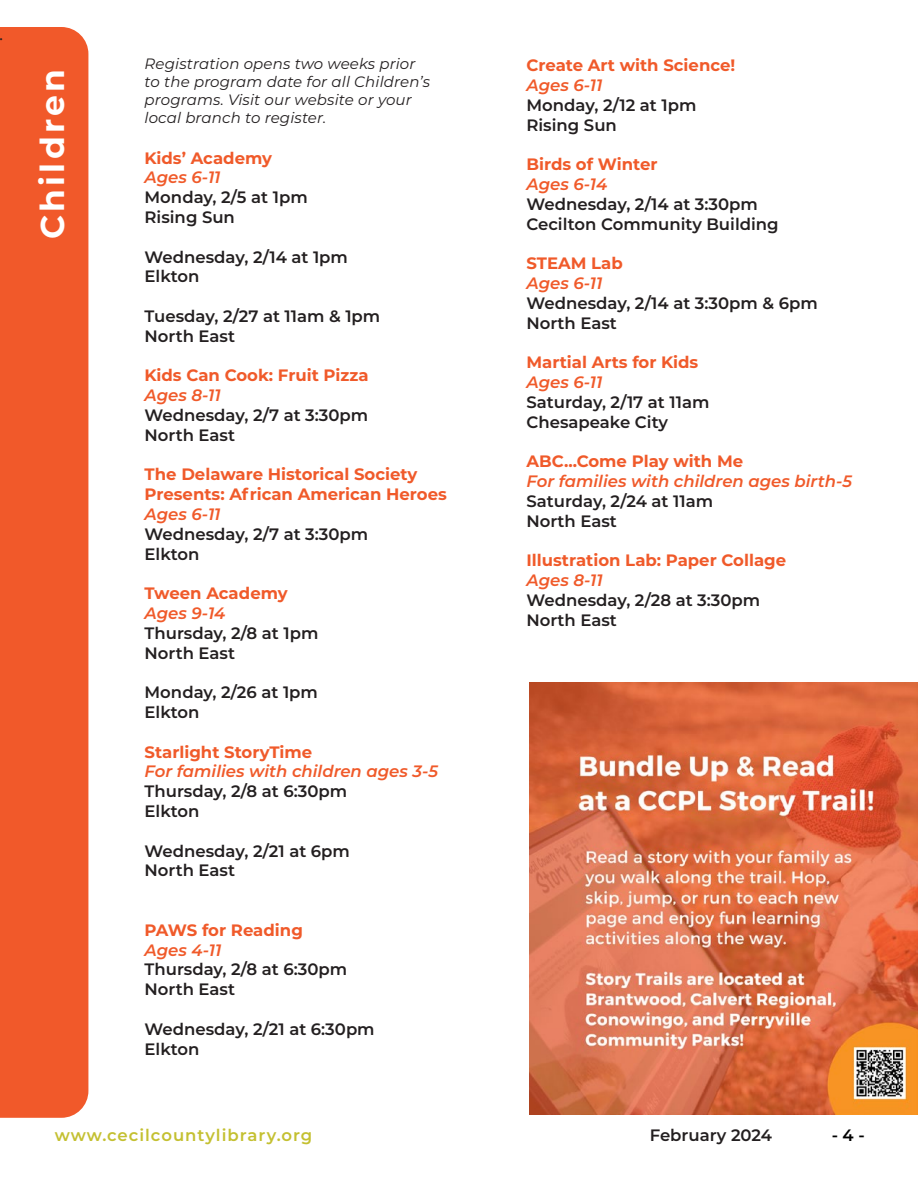
<style>
.page{position:relative;width:918px;height:1188px;background:#fff}
.page>*{position:absolute;margin:0;border:0;box-sizing:border-box;transform-origin:0 0}
.t1{font:700 33px "Montserrat";letter-spacing:.1em;color:#fff}
.t2{font:18px "Minion Pro";color:#231f20}
.t3{font:600 16.5px "Montserrat";color:#231f20}
.t4{font:700 16.5px/19.8px "Montserrat";color:#f05a2a}
.t5{font:italic 600 16.5px "Montserrat";color:#f05a2a}
.t6{font:600 16.5px "Montserrat";letter-spacing:.06em;color:#c4c031}
.t7{font:600 16.5px "Montserrat";color:#000}
.t8{font:italic 15px/18px "Montserrat";letter-spacing:.01em;color:#231f20}
</style>
<div class="page">
<div style="left:0;top:27px;width:88px;height:1091px;background:#f1592a"></div>
<img style="left:529px;top:683px;width:389px;height:432px">
<p class="t2" style="left:0;top:22px;width:6px">.</p>
<p class="t1" style="left:29px;top:239px;width:172px;rotate:-90deg">Children</p>
<p class="t8" style="left:145px;top:54px;width:287px">Registration opens two weeks prior to the program date for all Children’s programs. Visit our website or your local branch to register.</p>
<p class="t4" style="left:145px;top:147px;width:129px">Kids’ Academy</p>
<p class="t5" style="left:145px;top:166px;width:78px">Ages 6-11</p>
<p class="t3" style="left:145px;top:186px;width:165px">Monday, 2/5 at 1pm</p>
<p class="t3" style="left:145px;top:205px;width:92px">Rising Sun</p>
<p class="t3" style="left:145px;top:245px;width:205px">Wednesday, 2/14 at 1pm</p>
<p class="t3" style="left:145px;top:265px;width:56px">Elkton</p>
<p class="t3" style="left:145px;top:304px;width:237px">Tuesday, 2/27 at 11am &amp; 1pm</p>
<p class="t3" style="left:145px;top:324px;width:92px">North East</p>
<p class="t4" style="left:145px;top:365px;width:226px">Kids Can Cook: Fruit Pizza</p>
<p class="t5" style="left:145px;top:384px;width:78px">Ages 8-11</p>
<p class="t3" style="left:145px;top:403px;width:225px">Wednesday, 2/7 at 3:30pm</p>
<p class="t3" style="left:145px;top:423px;width:92px">North East</p>
<p class="t4" style="left:145px;top:464px;width:304px">The Delaware Historical Society<br>Presents: African American Heroes</p>
<p class="t5" style="left:145px;top:502px;width:78px">Ages 6-11</p>
<p class="t3" style="left:145px;top:522px;width:225px">Wednesday, 2/7 at 3:30pm</p>
<p class="t3" style="left:145px;top:542px;width:56px">Elkton</p>
<p class="t4" style="left:145px;top:583px;width:145px">Tween Academy</p>
<p class="t5" style="left:145px;top:601px;width:82px">Ages 9-14</p>
<p class="t3" style="left:145px;top:621px;width:175px">Thursday, 2/8 at 1pm</p>
<p class="t3" style="left:145px;top:641px;width:92px">North East</p>
<p class="t3" style="left:145px;top:681px;width:175px">Monday, 2/26 at 1pm</p>
<p class="t3" style="left:145px;top:700px;width:56px">Elkton</p>
<p class="t4" style="left:145px;top:741px;width:169px">Starlight StoryTime</p>
<p class="t5" style="left:145px;top:760px;width:295px">For families with children ages 3-5</p>
<p class="t3" style="left:145px;top:780px;width:204px">Thursday, 2/8 at 6:30pm</p>
<p class="t3" style="left:145px;top:799px;width:56px">Elkton</p>
<p class="t3" style="left:145px;top:839px;width:207px">Wednesday, 2/21 at 6pm</p>
<p class="t3" style="left:145px;top:859px;width:92px">North East</p>
<p class="t4" style="left:145px;top:919px;width:160px">PAWS for Reading</p>
<p class="t5" style="left:145px;top:938px;width:78px">Ages 4-11</p>
<p class="t3" style="left:145px;top:958px;width:204px">Thursday, 2/8 at 6:30pm</p>
<p class="t3" style="left:145px;top:978px;width:92px">North East</p>
<p class="t3" style="left:145px;top:1017px;width:232px">Wednesday, 2/21 at 6:30pm</p>
<p class="t3" style="left:145px;top:1037px;width:56px">Elkton</p>
<p class="t4" style="left:526px;top:55px;width:210px">Create Art with Science!</p>
<p class="t5" style="left:526px;top:74px;width:78px">Ages 6-11</p>
<p class="t3" style="left:526px;top:94px;width:171px">Monday, 2/12 at 1pm</p>
<p class="t3" style="left:526px;top:113px;width:92px">Rising Sun</p>
<p class="t4" style="left:526px;top:154px;width:133px">Birds of Winter</p>
<p class="t5" style="left:526px;top:173px;width:82px">Ages 6-14</p>
<p class="t3" style="left:526px;top:193px;width:233px">Wednesday, 2/14 at 3:30pm</p>
<p class="t3" style="left:526px;top:212px;width:254px">Cecilton Community Building</p>
<p class="t4" style="left:526px;top:253px;width:98px">STEAM Lab</p>
<p class="t5" style="left:526px;top:272px;width:78px">Ages 6-11</p>
<p class="t3" style="left:526px;top:292px;width:293px">Wednesday, 2/14 at 3:30pm &amp; 6pm</p>
<p class="t3" style="left:526px;top:311px;width:92px">North East</p>
<p class="t4" style="left:526px;top:352px;width:173px">Martial Arts for Kids</p>
<p class="t5" style="left:526px;top:371px;width:78px">Ages 6-11</p>
<p class="t3" style="left:526px;top:391px;width:184px">Saturday, 2/17 at 11am</p>
<p class="t3" style="left:526px;top:410px;width:143px">Chesapeake City</p>
<p class="t4" style="left:526px;top:451px;width:218px">ABC...Come Play with Me</p>
<p class="t5" style="left:526px;top:470px;width:327px">For families with children ages birth-5</p>
<p class="t3" style="left:526px;top:490px;width:188px">Saturday, 2/24 at 11am</p>
<p class="t3" style="left:526px;top:509px;width:92px">North East</p>
<p class="t4" style="left:526px;top:550px;width:261px">Illustration Lab: Paper Collage</p>
<p class="t5" style="left:526px;top:569px;width:78px">Ages 8-11</p>
<p class="t3" style="left:526px;top:589px;width:235px">Wednesday, 2/28 at 3:30pm</p>
<p class="t3" style="left:526px;top:608px;width:92px">North East</p>
<p class="t6" style="left:55px;top:1123px;width:259px">www.cecilcountylibrary.org</p>
<p class="t3" style="left:650px;top:1123px;width:124px">February 2024</p>
<p class="t7" style="left:832px;top:1123px;width:35px">- 4 -</p>
</div>
